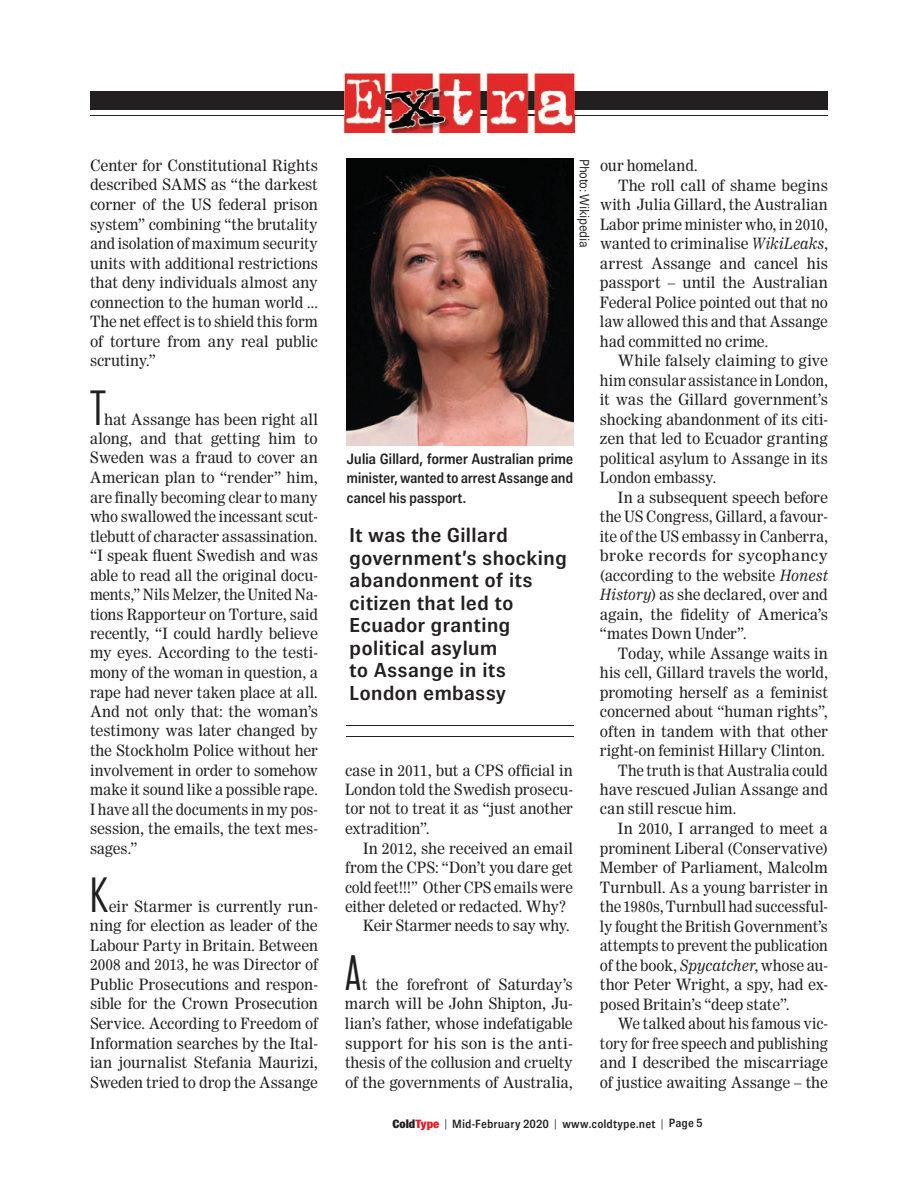
<style>
.page{position:relative;width:918px;height:1188px;background:#fff}
.page>*{position:absolute;margin:0;border:0;box-sizing:border-box;transform-origin:0 0}
.t1{font:300 condensed 45px "Bureau Grotesque";color:#231f20}
.t2{font:500 20.25px/22.5px "Brown";letter-spacing:-.005em;color:#231f20;scale:1.09 1}
.t3{font:15.45px/19.5px "Worldwide";letter-spacing:-.005em;color:#231f20;text-align:justify}
.t4{font:15.45px "Worldwide";letter-spacing:-.005em;color:#231f20;scale:.95 1}
.t5{font:15.45px "Worldwide";letter-spacing:-.005em;color:#231f20;scale:.96 1}
.t6{font:15.45px "Worldwide";letter-spacing:.015em;color:#231f20;scale:1.04 1}
.t7{font:500 15px/19.5px "Brown";letter-spacing:-.025em;color:#231f20;text-align:justify}
.t8{font:300 13.5px "Brown";letter-spacing:-.02em;color:#231f20}
.t9{font:500 12px "Brown";letter-spacing:.005em;color:#231f20}
.s1{font-style:italic}
.s2{font-weight:800}
.s3{font-weight:800;color:#e21a21}
.s4{font-weight:300}
</style>
<div class="page">
<div style="left:90px;top:91px;width:738px;height:18px;background:#231f20"></div>
<hr style="left:90px;top:115px;width:738px;height:1px;background:#231f20">
<img style="left:345px;top:73px;width:229px;height:59px">
<img style="left:345px;top:91px;width:229px;height:18px">
<img style="left:345px;top:115px;width:229px;height:1px">
<img style="left:346px;top:159px;width:227px;height:286px">
<hr style="left:346px;top:726px;width:227px;height:1px;background:#231f20">
<hr style="left:346px;top:736px;width:227px;height:1px;background:#231f20">
<p class="t3" style="left:90px;top:156px;width:230px">Center for Constitutional Rights described SAMS as “the darkest corner of the US federal prison system” combining “the brutality and isolation of maximum security units with additional restrictions that deny individuals almost any connection to the human world ...<br>The net effect is to shield this form of torture from any real public scrutiny.”</p>
<h1 class="t1" style="left:90px;top:384px;width:17px">T</h1>
<p class="t3" style="left:90px;top:409px;width:230px;text-indent:14px">hat Assange has been right all along, and that getting him to Sweden was a fraud to cover an American plan to “render” him, are finally becoming clear to many who swallowed the incessant scut&shy;tlebutt of character assassination. “I speak fluent Swedish and was able to read all the original docu&shy;ments,” Nils Melzer, the United Na&shy;tions Rapporteur on Torture, said recently, “I could hardly believe my eyes. According to the testi&shy;mony of the woman in question, a rape had never taken place at all.<br>And not only that: the woman’s testimony was later changed by the Stockholm Police without her involvement in order to somehow make it sound like a possible rape.<br>I have all the documents in my pos&shy;session, the emails, the text mes&shy;sages.”</p>
<h1 class="t1" style="left:90px;top:871px;width:19px">K</h1>
<p class="t3" style="left:90px;top:897px;width:230px;text-indent:19px">eir Starmer is currently run&shy;ning for election as leader of the Labour Party in Britain. Between 2008 and 2013, he was Director of Public Prosecutions and respon&shy;sible for the Crown Prosecution Service. According to Freedom of Information searches by the Ital&shy;ian journalist Stefania Maurizi, Sweden tried to drop the Assange</p>
<p class="t8" style="left:592px;top:159px;width:90px;rotate:90deg">Photo: Wikipedia</p>
<p class="t7" style="left:347px;top:448px;width:228px">Julia Gillard, former Australian prime minister, wanted to arrest Assange and cancel his passport.</p>
<h2 class="t2" style="left:349px;top:524px;width:201px">It was the Gillard government’s shocking abandonment of its citizen that led to<br>Ecuador granting political asylum<br>to Assange in its<br>London embassy</h2>
<p class="t3" style="left:345px;top:760px;width:230px">case in 2011, but a CPS official in London told the Swedish prosecu&shy;tor not to treat it as “just another extradition”.</p>
<p class="t3" style="left:363px;top:838px;width:212px">In 2012, she received an email</p>
<p class="t3" style="left:345px;top:858px;width:229px">from the CPS: “Don’t you dare get</p>
<p class="t4" style="left:345px;top:878px;width:241px">cold feet!!!” Other CPS emails were</p>
<p class="t3" style="left:345px;top:897px;width:223px">either deleted or redacted. Why?</p>
<p class="t3" style="left:363px;top:916px;width:208px">Keir Starmer needs to say why.</p>
<h1 class="t1" style="left:345px;top:949px;width:18px">A</h1>
<p class="t3" style="left:345px;top:975px;width:229px;text-indent:17px">t the forefront of Saturday’s march will be John Shipton, Ju&shy;lian’s father, whose indefatigable support for his son is the anti&shy;thesis of the collusion and cruelty of the governments of Australia,</p>
<p class="t3" style="left:600px;top:156px;width:99px">our homeland.</p>
<p class="t3" style="left:618px;top:175px;width:211px">The roll call of shame begins</p>
<p class="t3" style="left:600px;top:195px;width:229px">with Julia Gillard, the Australian</p>
<p class="t5" style="left:600px;top:215px;width:239px">Labor prime minister who, in 2010,</p>
<p class="t3" style="left:600px;top:234px;width:230px">wanted to criminalise <span class="s1">WikiLeaks</span>,</p>
<p class="t3" style="left:600px;top:253px;width:229px">arrest Assange and cancel his</p>
<p class="t3" style="left:600px;top:273px;width:229px">passport – until the Australian</p>
<p class="t3" style="left:600px;top:292px;width:229px">Federal Police pointed out that no</p>
<p class="t3" style="left:600px;top:312px;width:229px">law allowed this and that Assange</p>
<p class="t3" style="left:600px;top:331px;width:170px">had committed no crime.</p>
<p class="t3" style="left:618px;top:351px;width:211px">While falsely claiming to give</p>
<p class="t4" style="left:600px;top:371px;width:241px">him consular assistance in London,</p>
<p class="t3" style="left:600px;top:390px;width:229px">it was the Gillard government’s</p>
<p class="t3" style="left:600px;top:409px;width:229px">shocking abandonment of its citi-</p>
<p class="t3" style="left:600px;top:429px;width:229px">zen that led to Ecuador granting</p>
<p class="t3" style="left:600px;top:448px;width:229px">political asylum to Assange in its</p>
<p class="t3" style="left:600px;top:468px;width:118px">London embassy.</p>
<p class="t3" style="left:618px;top:487px;width:211px">In a subsequent speech before</p>
<p class="t5" style="left:600px;top:507px;width:239px">the US Congress, Gillard, a favour-</p>
<p class="t3" style="left:600px;top:526px;width:230px">ite of the US embassy in Canberra,</p>
<p class="t6" style="left:600px;top:546px;width:221px">broke records for sycophancy</p>
<p class="t3" style="left:600px;top:565px;width:229px">(according to the website <span class="s1">Honest</span></p>
<p class="t3" style="left:600px;top:585px;width:229px"><span class="s1">History</span>) as she declared, over and</p>
<p class="t3" style="left:600px;top:604px;width:229px">again, the fidelity of America’s</p>
<p class="t3" style="left:600px;top:624px;width:148px">“mates Down Under”.</p>
<p class="t3" style="left:618px;top:643px;width:211px">Today, while Assange waits in</p>
<p class="t3" style="left:600px;top:663px;width:229px">his cell, Gillard travels the world,</p>
<p class="t3" style="left:600px;top:682px;width:229px">promoting herself as a feminist</p>
<p class="t3" style="left:600px;top:702px;width:229px">concerned about “human rights”,</p>
<p class="t3" style="left:600px;top:721px;width:229px">often in tandem with that other</p>
<p class="t3" style="left:600px;top:741px;width:227px">right-on feminist Hillary Clinton.</p>
<p class="t4" style="left:618px;top:761px;width:223px">The truth is that Australia could</p>
<p class="t3" style="left:600px;top:780px;width:229px">have rescued Julian Assange and</p>
<p class="t3" style="left:600px;top:799px;width:138px">can still rescue him.</p>
<p class="t3" style="left:618px;top:819px;width:211px">In 2010, I arranged to meet a</p>
<p class="t3" style="left:600px;top:838px;width:229px">prominent Liberal (Conservative)</p>
<p class="t3" style="left:600px;top:858px;width:229px">Member of Parliament, Malcolm</p>
<p class="t3" style="left:600px;top:877px;width:230px">Turnbull. As a young barrister in</p>
<p class="t4" style="left:600px;top:897px;width:241px">the 1980s, Turnbull had successful-</p>
<p class="t5" style="left:600px;top:917px;width:239px">ly fought the British Government’s</p>
<p class="t4" style="left:600px;top:936px;width:241px">attempts to prevent the publication</p>
<p class="t3" style="left:600px;top:955px;width:229px">of the book, <span class="s1">Spycatcher</span>, whose au-</p>
<p class="t3" style="left:600px;top:975px;width:229px">thor Peter Wright, a spy, had ex-</p>
<p class="t3" style="left:600px;top:994px;width:191px">posed Britain’s “deep state”.</p>
<p class="t5" style="left:618px;top:1014px;width:220px">We talked about his famous vic-</p>
<p class="t4" style="left:600px;top:1034px;width:241px">tory for free speech and publishing</p>
<p class="t3" style="left:600px;top:1053px;width:229px">and I described the miscarriage</p>
<p class="t3" style="left:600px;top:1072px;width:229px">of justice awaiting Assange – the</p>
<p class="t9" style="left:393px;top:1117px;width:312px"><span class="s2">Cold</span><span class="s3">Type</span> <span class="s4">|</span> Mid-February 2020 <span class="s4">|</span> www.coldtype.net <span class="s4">|</span> Page 5</p>
</div>
